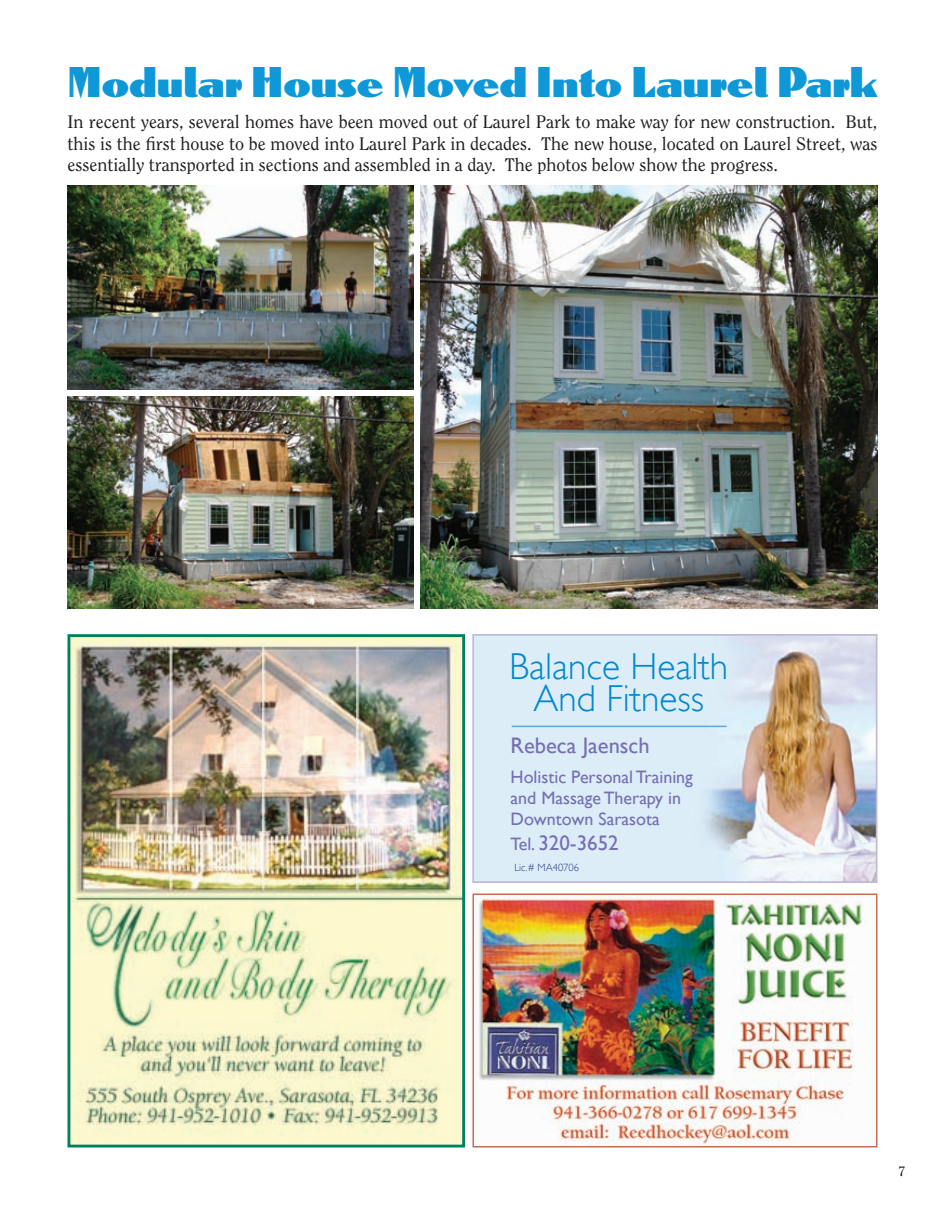
<style>
.page{position:relative;width:945px;height:1215px;background:#fff}
.page>*{position:absolute;margin:0;border:0;box-sizing:border-box;transform-origin:0 0}
.t1{font:45px "Dolmen Plain";color:#0e98d7;scale:.84 1}
.t2{font:300 37.5px/31.5px "Gill Sans";color:#0089cf;text-align:center}
.t3{font:22.5px "Gill Sans";color:#756fb3}
.t4{font:21px "Gill Sans";color:#756fb3}
.t5{font:18px/21.6px "Clearface";color:#231f20;text-align:justify}
.t6{font:18px/21px "Gill Sans";color:#756fb3}
.t7{font:13.5px "Clearface";color:#231f20}
.t8{font:300 10.5px "Gill Sans";color:#273987}
.s1{font-size:18px}
</style>
<div class="page">
<img style="left:475px;top:898px;width:390px;height:247px">
<div style="left:472px;top:893px;width:406px;height:255px;border:2px solid #c96c53"></div>
<img style="left:475px;top:637px;width:399px;height:243px">
<div style="left:472px;top:634px;width:405px;height:249px;border:2px solid #bdbadb"></div>
<hr style="left:512px;top:726px;width:215px;height:1px;background:#5babdf">
<img style="left:67px;top:186px;width:346px;height:204px">
<img style="left:421px;top:186px;width:456px;height:423px">
<img style="left:67px;top:397px;width:346px;height:212px">
<img style="left:72px;top:638px;width:389px;height:506px">
<div style="left:68px;top:634px;width:397px;height:514px;border:3px solid #00805f"></div>
<h1 class="t1" style="left:67px;top:55px;width:966px">Modular House Moved Into Laurel Park</h1>
<p class="t5" style="left:67px;top:111px;width:811px">In recent years, several homes have been moved out of Laurel Park to make way for new construction. But, this is the first house to be moved into Laurel Park in decades. The new house, located on Laurel Street, was essentially transported in sections and assembled in a day. The photos below show the progress.</p>
<h2 class="t2" style="left:509px;top:651px;width:221px">Balance Health<br>And Fitness</h2>
<p class="t3" style="left:511px;top:732px;width:141px">Rebeca Jaensch</p>
<p class="t6" style="left:511px;top:766px;width:184px">Holistic Personal Training and Massage Therapy in<br>Downtown Sarasota</p>
<p class="t4" style="left:511px;top:831px;width:110px"><span class="s1">Tel.</span> 320-3652</p>
<p class="t8" style="left:514px;top:862px;width:66px">Lic.# MA40706</p>
<p class="t7" style="left:898px;top:1163px;width:8px">7</p>
</div>
